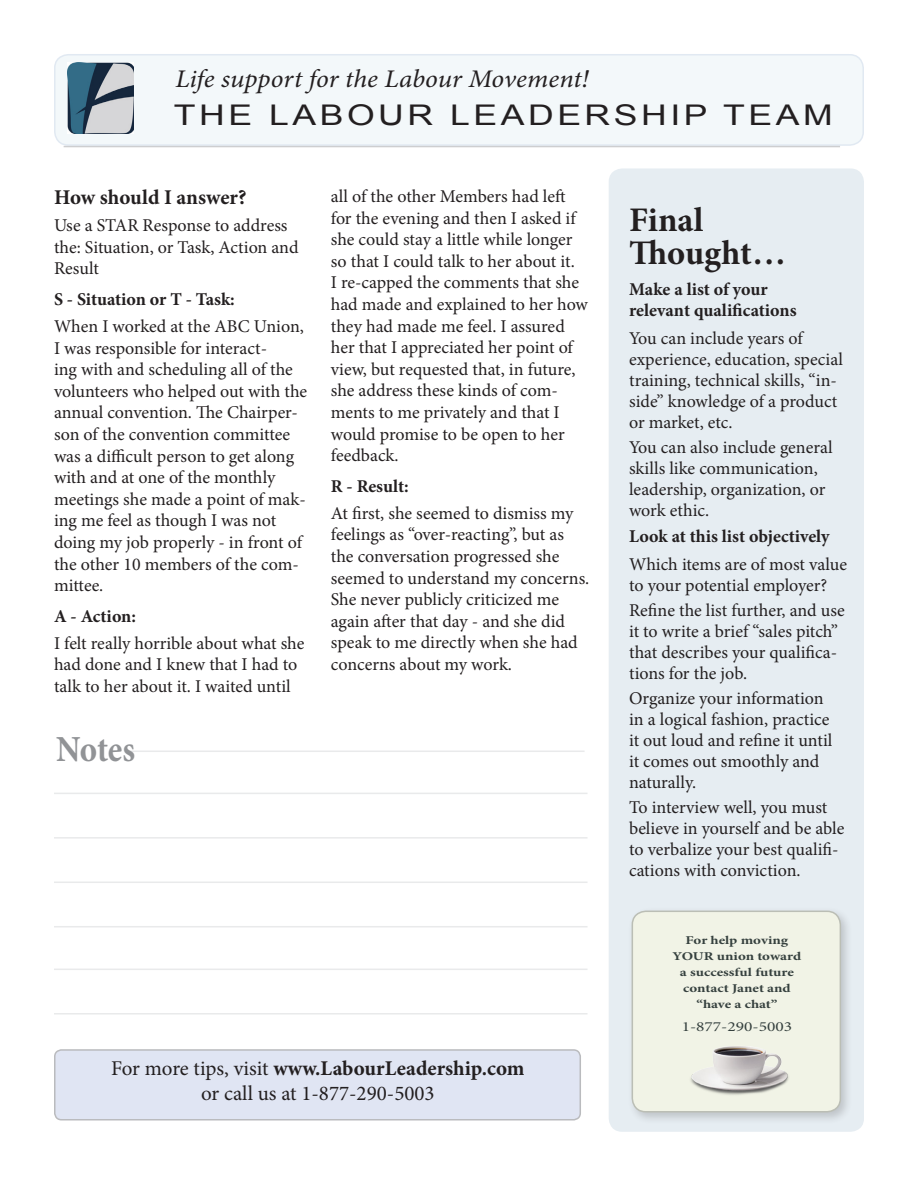
<style>
.page{position:relative;width:918px;height:1188px;background:#fff}
.page>*{position:absolute;margin:0;border:0;box-sizing:border-box;transform-origin:0 0}
.t1{font:700 36.75px "Minion Pro";letter-spacing:-.01em;color:#919396;scale:.9 1}
.t2{font:700 34.5px/33px "Minion Pro";color:#231f20}
.t3{font:28.5px "Arial";letter-spacing:.1em;color:#231f20;scale:1.25 1}
.t4{font:italic 25.35px "Minion Pro";color:#231f20;scale:1.06 1}
.headline_4{font:700 21px "Minion Pro";color:#231f20}
.t5{font:21px "Minion Pro";color:#231f20}
.body_copy{font:18px/21.6px "Minion Pro";letter-spacing:-.005em;color:#231f20}
.list-bullets{font:18px/21px "Minion Pro";color:#231f20}
.body_copy-2{font:700 18px/21.6px "Minion Pro";color:#231f20}
.headline_4-2{font:700 18px "Minion Pro";letter-spacing:-.005em;color:#231f20}
.t6{font:13.95px "Minion Pro";color:#35403e;scale:1.25 1}
.t7{font:700 11.85px/15.9px "Minion Pro";color:#35403e;text-align:center;scale:1.25 1}
.s1{font-weight:400}
</style>
<div class="page">
<div style="left:609px;top:168px;width:255px;height:964px;background:#e6edf2;border-radius:14px"></div>
<div style="left:627px;top:906px;width:226px;height:218px;background:#231f20;opacity:.2"></div>
<div style="left:632px;top:911px;width:208px;height:201px;background:#f1f3e6;border-radius:13px"></div>
<div style="left:632px;top:911px;width:209px;height:202px;border:2px solid #bbbeb5;border-radius:13px"></div>
<img style="left:690px;top:1046px;width:99px;height:49px">
<div style="left:55px;top:55px;width:808px;height:90px;background:#f3f8fa;border-radius:14px"></div>
<div style="left:54px;top:54px;width:810px;height:92px;border:2px solid #e1e9f2;border-radius:14px"></div>
<hr style="left:64px;top:146px;width:776px;height:1px;background:#cdced0">
<img style="left:68px;top:63px;width:66px;height:70px">
<div style="left:55px;top:1050px;width:525px;height:70px;background:#e0e5f3;border-radius:7px"></div>
<div style="left:54px;top:1049px;width:527px;height:72px;border:2px solid #babbbe;border-radius:7px"></div>
<hr style="left:54px;top:793px;width:534px;height:1px;background:#e9eaeb">
<hr style="left:54px;top:969px;width:534px;height:1px;background:#e9eaeb">
<hr style="left:54px;top:837px;width:534px;height:2px;background:#e9eaeb">
<hr style="left:54px;top:1013px;width:534px;height:2px;background:#e9eaeb">
<hr style="left:125px;top:751px;width:460px;height:1px;background:#e9eaeb">
<hr style="left:54px;top:882px;width:534px;height:1px;background:#e9eaeb">
<hr style="left:54px;top:926px;width:534px;height:1px;background:#e9eaeb">
<p class="t4" style="left:175px;top:62px;width:392px">Life support for the Labour Movement!</p>
<p class="t3" style="left:174px;top:96px;width:529px">THE LABOUR LEADERSHIP TEAM</p>
<p class="headline_4" style="left:54px;top:183px;width:194px">How should I answer?</p>
<p class="body_copy" style="left:54px;top:215px;width:246px">Use a STAR Response to address the: Situation, or Task, Action and<br>Result</p>
<p class="headline_4-2" style="left:54px;top:287px;width:182px">S - Situation or T - Task:</p>
<p class="body_copy" style="left:54px;top:315px;width:255px">When I worked at the ABC Union,<br>I was responsible for interact-<br>ing with and scheduling all of the volunteers who helped out with the annual convention. The Chairper&shy;son of the convention committee was a difficult person to get along with and at one of the monthly meetings she made a point of mak&shy;ing me feel as though I was not doing my job properly - in front of the other 10 members of the com&shy;mittee.</p>
<p class="headline_4-2" style="left:54px;top:603px;width:84px">A - Action:</p>
<p class="body_copy" style="left:54px;top:632px;width:252px">I felt really horrible about what she had done and I knew that I had to talk to her about it. I waited until</p>
<p class="t1" style="left:56px;top:723px;width:89px">Notes</p>
<p class="body_copy" style="left:331px;top:186px;width:259px">all of the other Members had left for the evening and then I asked if she could stay a little while longer so that I could talk to her about it.<br>I re-capped the comments that she had made and explained to her how they had made me feel. I assured her that I appreciated her point of view, but requested that, in future, she address these kinds of com&shy;ments to me privately and that I would promise to be open to her feedback.</p>
<p class="headline_4-2" style="left:331px;top:473px;width:80px">R - Result:</p>
<p class="body_copy" style="left:331px;top:502px;width:260px">At first, she seemed to dismiss my feelings as “over-reacting”, but as the conversation progressed she seemed to understand my concerns.<br>She never publicly criticized me again after that day - and she did speak to me directly when she had concerns about my work.</p>
<p class="headline_4" style="left:111px;top:1054px;width:415px"><span class="s1">For more tips, visit</span> www.LabourLeadership.com</p>
<p class="t5" style="left:201px;top:1080px;width:235px">or call us at 1-877-290-5003</p>
<p class="t2" style="left:629px;top:203px;width:159px">Final<br>Thought…</p>
<p class="body_copy-2" style="left:629px;top:278px;width:169px">Make a list of your relevant qualifications</p>
<p class="list-bullets" style="left:629px;top:328px;width:215px">You can include years of experience, education, special training, technical skills, “in&shy;side” knowledge of a product or market, etc.</p>
<p class="list-bullets" style="left:629px;top:437px;width:205px">You can also include general skills like communication, leadership, organization, or work ethic.</p>
<p class="body_copy-2" style="left:629px;top:525px;width:202px">Look at this list objectively</p>
<p class="list-bullets" style="left:629px;top:553px;width:219px">Which items are of most value to your potential employer?</p>
<p class="list-bullets" style="left:629px;top:600px;width:217px">Refine the list further, and use it to write a brief “sales pitch” that describes your qualifica&shy;tions for the job.</p>
<p class="list-bullets" style="left:629px;top:688px;width:205px">Organize your information in a logical fashion, practice it out loud and refine it until it comes out smoothly and naturally.</p>
<p class="list-bullets" style="left:629px;top:797px;width:217px">To interview well, you must believe in yourself and be able to verbalize your best qualifi&shy;cations with conviction.</p>
<p class="t7" style="left:673px;top:933px;width:104px">For help moving<br>YOUR union toward a successful future</p>
<p class="t7" style="left:683px;top:980px;width:88px">contact Janet and “have a chat”</p>
<p class="t6" style="left:682px;top:1018px;width:90px">1-877-290-5003</p>
</div>
